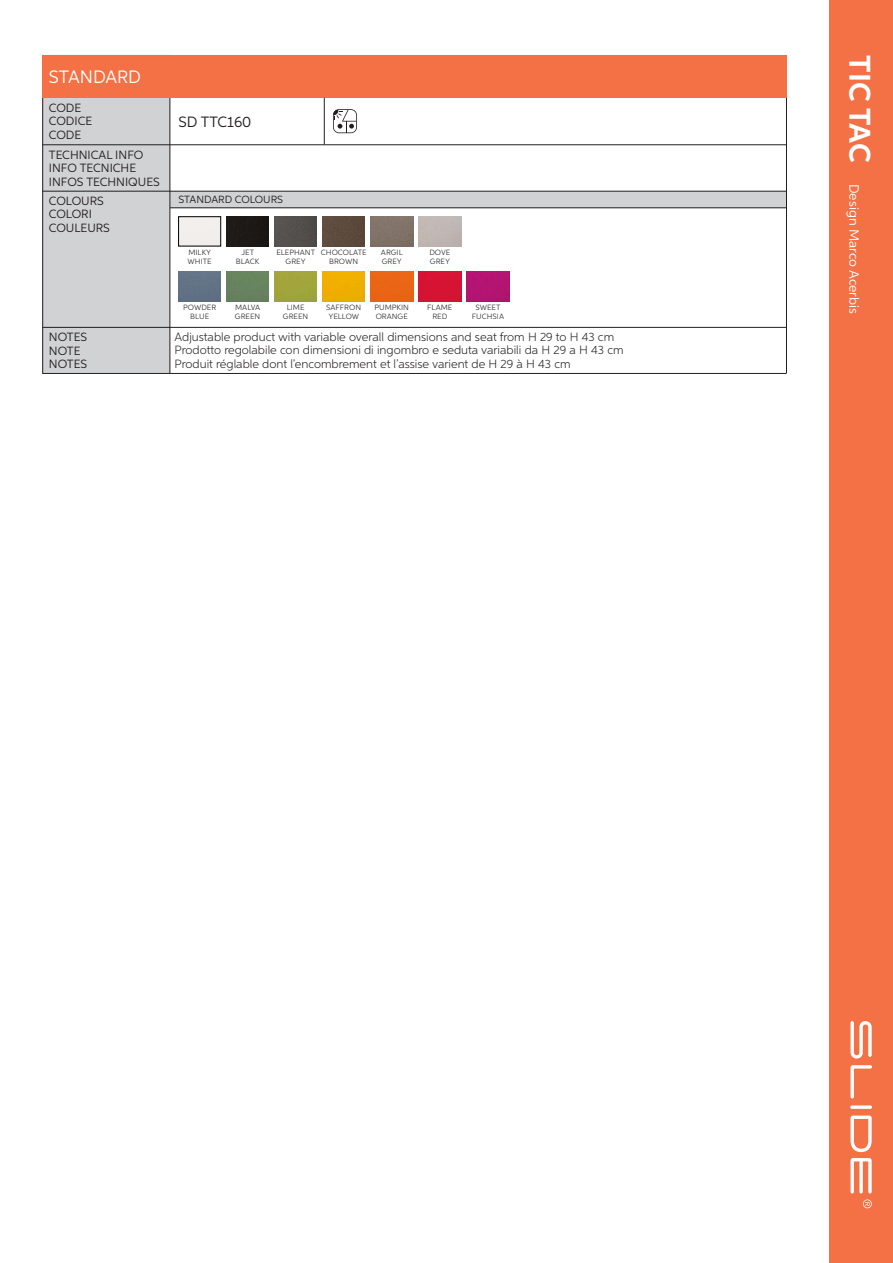
<style>
.page{position:relative;width:893px;height:1263px;background:#fff}
.page>*{position:absolute;margin:0;border:0;box-sizing:border-box;transform-origin:0 0}
.t1{font:700 30px "Aspira";letter-spacing:-.01em;color:#fff}
.t2{font:18px "Aspira";color:#fff}
.t3{font:15px "Aspira";color:#231f20}
.t4{font:13.5px "Aspira";color:#fff}
.t5{font:300 12px/13.5px "Aspira";color:#231f20}
.t6{font:12px/13.5px "Aspira";color:#231f20}
.t7{font:10.5px "Aspira";color:#231f20}
.t8{font:300 9px/9px "Aspira";color:#231f20;text-align:center}
</style>
<div class="page">
<div style="left:829px;top:0;width:64px;height:1263px;background:#f37144"></div>
<svg style="left:863px;top:1199px;width:9px;height:9px"></svg>
<svg style="left:850px;top:1105px;width:22px;height:4px"></svg>
<svg style="left:850px;top:1115px;width:22px;height:37px"></svg>
<svg style="left:850px;top:1065px;width:22px;height:33px"></svg>
<svg style="left:850px;top:1158px;width:22px;height:35px"></svg>
<svg style="left:850px;top:1021px;width:22px;height:37px"></svg>
<div style="left:169px;top:191px;width:617px;height:17px;background:#d1d2d4"></div>
<div style="left:169px;top:191px;width:618px;height:17px;border:1px solid #231f20"></div>
<div style="left:43px;top:55px;width:127px;height:318px;background:#d1d2d4"></div>
<div style="left:43px;top:55px;width:744px;height:43px;background:#f37144"></div>
<hr style="left:43px;top:145px;width:743px;height:1px;background:#231f20">
<hr style="left:786px;top:208px;width:1px;height:165px;background:#231f20">
<hr style="left:786px;top:98px;width:1px;height:93px;background:#231f20">
<hr style="left:43px;top:191px;width:127px;height:1px;background:#231f20">
<hr style="left:43px;top:327px;width:744px;height:1px;background:#231f20">
<svg style="left:333px;top:109px;width:24px;height:24px"></svg>
<hr style="left:324px;top:98px;width:1px;height:47px;background:#231f20">
<hr style="left:170px;top:373px;width:616px;height:1px;background:#231f20">
<div style="left:178px;top:217px;width:43px;height:29px;border:1px solid #000001"></div>
<img style="left:226px;top:216px;width:43px;height:30px">
<img style="left:274px;top:216px;width:43px;height:30px">
<img style="left:322px;top:216px;width:43px;height:30px">
<img style="left:370px;top:216px;width:43px;height:30px">
<img style="left:178px;top:271px;width:43px;height:30px">
<img style="left:226px;top:271px;width:43px;height:30px">
<img style="left:274px;top:271px;width:43px;height:30px">
<img style="left:322px;top:271px;width:43px;height:30px">
<img style="left:370px;top:271px;width:43px;height:30px">
<img style="left:419px;top:271px;width:42px;height:30px">
<img style="left:467px;top:271px;width:42px;height:30px">
<hr style="left:0;top:0;width:1px;height:1263px;background:#f37144">
<h2 class="t2" style="left:49px;top:66px;width:94px">STANDARD</h2>
<p class="t6" style="left:49px;top:101px;width:45px">CODE<br>CODICE<br>CODE</p>
<p class="t6" style="left:49px;top:147px;width:112px">TECHNICAL INFO<br>INFO TECNICHE<br>INFOS TECHNIQUES</p>
<p class="t6" style="left:49px;top:194px;width:63px">COLOURS<br>COLORI<br>COULEURS</p>
<p class="t3" style="left:178px;top:112px;width:74px">SD TTC160</p>
<p class="t7" style="left:178px;top:193px;width:106px">STANDARD COLOURS</p>
<p class="t8" style="left:188px;top:247px;width:26px;text-align:left">milky white</p>
<p class="t8" style="left:236px;top:247px;width:25px">jet black</p>
<p class="t8" style="left:321px;top:247px;width:47px">chocolate brown</p>
<p class="t8" style="left:276px;top:247px;width:40px">elephant grey</p>
<p class="t8" style="left:381px;top:247px;width:23px;text-align:left">argil grey</p>
<p class="t8" style="left:429px;top:247px;width:22px;text-align:left">dove grey</p>
<p class="t6" style="left:49px;top:330px;width:40px">NOTES<br>NOTE<br>NOTES</p>
<p class="t8" style="left:283px;top:302px;width:27px">lime green</p>
<p class="t5" style="left:175px;top:329px;width:450px">Adjustable product with variable overall dimensions and seat from H 29 to H 43 cm<br>Prodotto regolabile con dimensioni di ingombro e seduta variabili da H 29 a H 43 cm<br>Produit réglable dont l’encombrement et l’assise varient de H 29 à H 43 cm</p>
<p class="t8" style="left:183px;top:302px;width:35px">powder blue</p>
<p class="t8" style="left:326px;top:302px;width:36px;text-align:left">saffron yellow</p>
<p class="t8" style="left:472px;top:302px;width:34px">sweet fuchsia</p>
<p class="t8" style="left:235px;top:302px;width:27px;text-align:left">malva green</p>
<p class="t8" style="left:374px;top:302px;width:36px;text-align:left">pumpkin orange</p>
<p class="t8" style="left:427px;top:302px;width:27px">flame red</p>
<h1 class="t1" style="left:878px;top:55px;width:108px;rotate:90deg">TIC TAC</h1>
<p class="t4" style="left:862px;top:184px;width:132px;rotate:90deg">Design Marco Acerbis</p>
</div>
